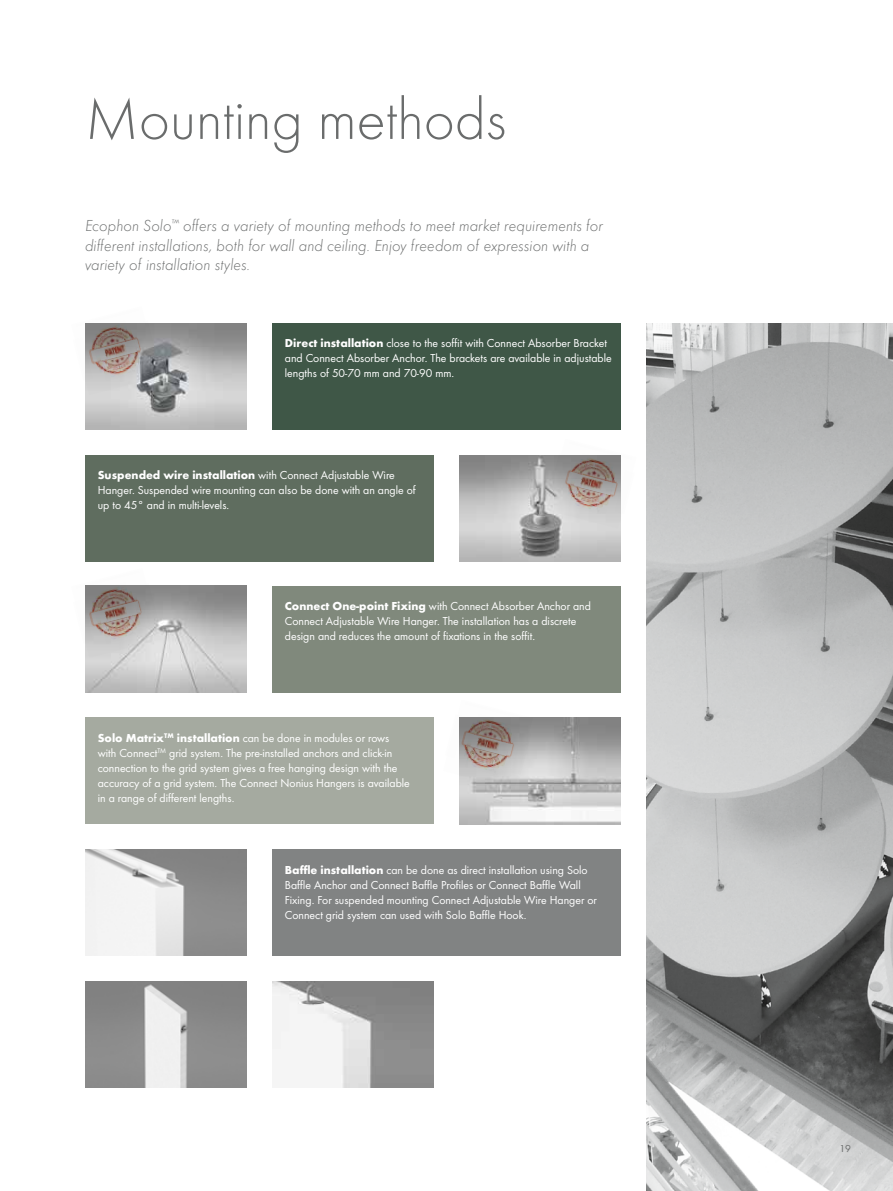
<style>
.page{position:relative;width:893px;height:1191px;background:#fff}
.page>*{position:absolute;margin:0;border:0;box-sizing:border-box;transform-origin:0 0}
.t1{font:300 60px "Futura";color:#6a6c6c}
.t2{font:italic 300 16.5px/19.5px "Futura";color:#6a6c6c}
.t3{font:12px/15px "Futura Boo";color:#fff}
.t4{font:700 12px "Futura";color:#fff}
.t5{font:10.5px "Futura Boo";color:#6a6c6c}
.s1{font-family:"Futura";font-weight:700}
.s2{font-family:"Futura Boo";font-weight:400}
</style>
<div class="page">
<img style="left:646px;top:323px;width:247px;height:868px">
<div style="left:272px;top:586px;width:349px;height:106px;background:#80897c"></div>
<div style="left:85px;top:455px;width:349px;height:106px;background:#5f6d5f"></div>
<div style="left:272px;top:323px;width:349px;height:106px;background:#3f5747"></div>
<img style="left:459px;top:455px;width:162px;height:106px">
<img style="left:85px;top:586px;width:162px;height:106px">
<img style="left:85px;top:323px;width:162px;height:106px">
<div style="left:272px;top:849px;width:349px;height:107px;background:#818383"></div>
<img style="left:85px;top:849px;width:162px;height:107px">
<img style="left:85px;top:981px;width:162px;height:106px">
<img style="left:272px;top:981px;width:162px;height:106px">
<div style="left:85px;top:718px;width:349px;height:106px;background:#a5aaa0"></div>
<img style="left:459px;top:718px;width:162px;height:106px">
<img style="left:86px;top:624px;width:75px;height:33px">
<img style="left:89px;top:643px;width:68px;height:12px">
<img style="left:90px;top:643px;width:65px;height:8px">
<img style="left:85px;top:643px;width:67px;height:6px">
<img style="left:85px;top:585px;width:74px;height:58px">
<img style="left:154px;top:585px;width:3px;height:40px">
<img style="left:153px;top:585px;width:1px;height:40px">
<img style="left:150px;top:585px;width:3px;height:41px">
<img style="left:85px;top:585px;width:65px;height:56px">
<img style="left:93px;top:585px;width:6px;height:5px">
<img style="left:99px;top:585px;width:22px;height:1px">
<img style="left:99px;top:586px;width:22px;height:4px">
<img style="left:106px;top:636px;width:33px;height:7px">
<img style="left:133px;top:636px;width:5px;height:4px">
<img style="left:112px;top:636px;width:21px;height:4px">
<img style="left:89px;top:590px;width:54px;height:46px">
<img style="left:112px;top:593px;width:9px;height:11px">
<svg style="left:121px;top:585px;width:22px;height:49px"></svg>
<img style="left:112px;top:617px;width:19px;height:15px">
<img style="left:112px;top:621px;width:16px;height:1px">
<svg style="left:90px;top:592px;width:22px;height:50px"></svg>
<img style="left:104px;top:605px;width:24px;height:16px">
<img style="left:547px;top:495px;width:74px;height:33px">
<img style="left:550px;top:514px;width:69px;height:12px">
<img style="left:553px;top:514px;width:65px;height:8px">
<img style="left:556px;top:514px;width:65px;height:5px">
<img style="left:549px;top:455px;width:72px;height:59px">
<img style="left:551px;top:455px;width:3px;height:41px">
<img style="left:554px;top:455px;width:1px;height:41px">
<img style="left:555px;top:455px;width:11px;height:42px">
<img style="left:558px;top:456px;width:63px;height:55px">
<img style="left:587px;top:455px;width:27px;height:2px">
<img style="left:609px;top:457px;width:5px;height:4px">
<img style="left:587px;top:457px;width:22px;height:4px">
<img style="left:587px;top:460px;width:21px;height:1px">
<img style="left:569px;top:506px;width:28px;height:8px">
<img style="left:575px;top:510px;width:22px;height:2px">
<img style="left:575px;top:506px;width:22px;height:4px">
<img style="left:576px;top:506px;width:21px;height:1px">
<img style="left:564px;top:461px;width:55px;height:45px">
<img style="left:587px;top:464px;width:10px;height:11px">
<svg style="left:597px;top:464px;width:20px;height:50px"></svg>
<img style="left:587px;top:493px;width:13px;height:10px">
<img style="left:587px;top:492px;width:13px;height:1px">
<svg style="left:566px;top:455px;width:21px;height:50px"></svg>
<img style="left:580px;top:475px;width:23px;height:17px">
<img style="left:86px;top:362px;width:74px;height:33px">
<img style="left:89px;top:381px;width:67px;height:11px">
<img style="left:90px;top:381px;width:64px;height:7px">
<img style="left:85px;top:381px;width:66px;height:5px">
<img style="left:85px;top:323px;width:73px;height:58px">
<img style="left:153px;top:323px;width:3px;height:40px">
<img style="left:152px;top:323px;width:1px;height:40px">
<img style="left:149px;top:323px;width:3px;height:41px">
<img style="left:85px;top:323px;width:64px;height:55px">
<img style="left:93px;top:323px;width:6px;height:5px">
<img style="left:99px;top:323px;width:22px;height:1px">
<img style="left:99px;top:324px;width:22px;height:4px">
<img style="left:106px;top:378px;width:32px;height:3px">
<img style="left:111px;top:373px;width:27px;height:5px">
<img style="left:111px;top:373px;width:21px;height:4px">
<img style="left:111px;top:373px;width:20px;height:1px">
<img style="left:88px;top:328px;width:55px;height:45px">
<img style="left:111px;top:331px;width:10px;height:11px">
<svg style="left:121px;top:323px;width:21px;height:48px"></svg>
<img style="left:111px;top:354px;width:19px;height:16px">
<img style="left:111px;top:359px;width:16px;height:1px">
<svg style="left:90px;top:330px;width:21px;height:50px"></svg>
<img style="left:104px;top:343px;width:23px;height:16px">
<img style="left:459px;top:780px;width:59px;height:9px">
<img style="left:459px;top:780px;width:56px;height:6px">
<img style="left:459px;top:780px;width:55px;height:2px">
<img style="left:531px;top:717px;width:2px;height:16px">
<img style="left:459px;top:774px;width:65px;height:6px">
<img style="left:459px;top:717px;width:72px;height:57px">
<img style="left:515px;top:732px;width:14px;height:42px">
<img style="left:525px;top:732px;width:1px;height:41px">
<img style="left:514px;top:731px;width:11px;height:42px">
<img style="left:459px;top:717px;width:63px;height:55px">
<img style="left:484px;top:717px;width:27px;height:5px">
<img style="left:505px;top:718px;width:5px;height:4px">
<img style="left:484px;top:718px;width:21px;height:4px">
<img style="left:484px;top:721px;width:20px;height:1px">
<img style="left:465px;top:767px;width:32px;height:8px">
<img style="left:471px;top:771px;width:22px;height:2px">
<img style="left:471px;top:767px;width:22px;height:4px">
<img style="left:461px;top:722px;width:54px;height:45px">
<img style="left:484px;top:725px;width:9px;height:11px">
<svg style="left:493px;top:725px;width:21px;height:49px"></svg>
<img style="left:484px;top:754px;width:13px;height:10px">
<img style="left:484px;top:753px;width:13px;height:1px">
<svg style="left:462px;top:717px;width:22px;height:49px"></svg>
<img style="left:476px;top:736px;width:24px;height:17px">
<h1 class="t1" style="left:85px;top:85px;width:423px">Mounting methods</h1>
<h2 class="t2" style="left:85px;top:216px;width:520px">Ecophon Solo<sup>™</sup> offers a variety of mounting methods to meet market requirements for different installations, both for wall and ceiling. Enjoy freedom of expression with a variety of installation styles.</h2>
<p class="t3" style="left:285px;top:336px;width:328px"><span class="s1">Direct installation</span> close to the soffit with Connect Absorber Bracket and Connect Absorber Anchor. The brackets are available in adjustable lengths of 50-70 mm and 70-90 mm.</p>
<p class="t4" style="left:98px;top:468px;width:299px">Suspended wire installation <span class="s2">with Connect Adjustable Wire</span></p>
<p class="t3" style="left:98px;top:483px;width:319px">Hanger. Suspended wire mounting can also be done with an angle of up to 45° and in multi-levels.</p>
<p class="t3" style="left:285px;top:599px;width:308px"><span class="s1">Connect One-point Fixing</span> with Connect Absorber Anchor and<br>Connect Adjustable Wire Hanger. The installation has a discrete design and reduces the amount of fixations in the soffit.</p>
<p class="t3" style="left:98px;top:730px;width:314px"><span class="s1">Solo Matrix</span><sup>TM</sup> <span class="s1">installation</span> can be done in modules or rows with Connect<sup>TM</sup> grid system. The pre-installed anchors and click-in connection to the grid system gives a free hanging design with the accuracy of a grid system. The Connect Nonius Hangers is available in a range of different lengths.</p>
<p class="t3" style="left:285px;top:862px;width:314px"><span class="s1">Baffle installation</span> can be done as direct installation using Solo Baffle Anchor and Connect Baffle Profiles or Connect Baffle Wall Fixing. For suspended mounting Connect Adjustable Wire Hanger or Connect grid system can used with Solo Baffle Hook.</p>
<p class="t5" style="left:839px;top:1142px;width:13px">19</p>
</div>
